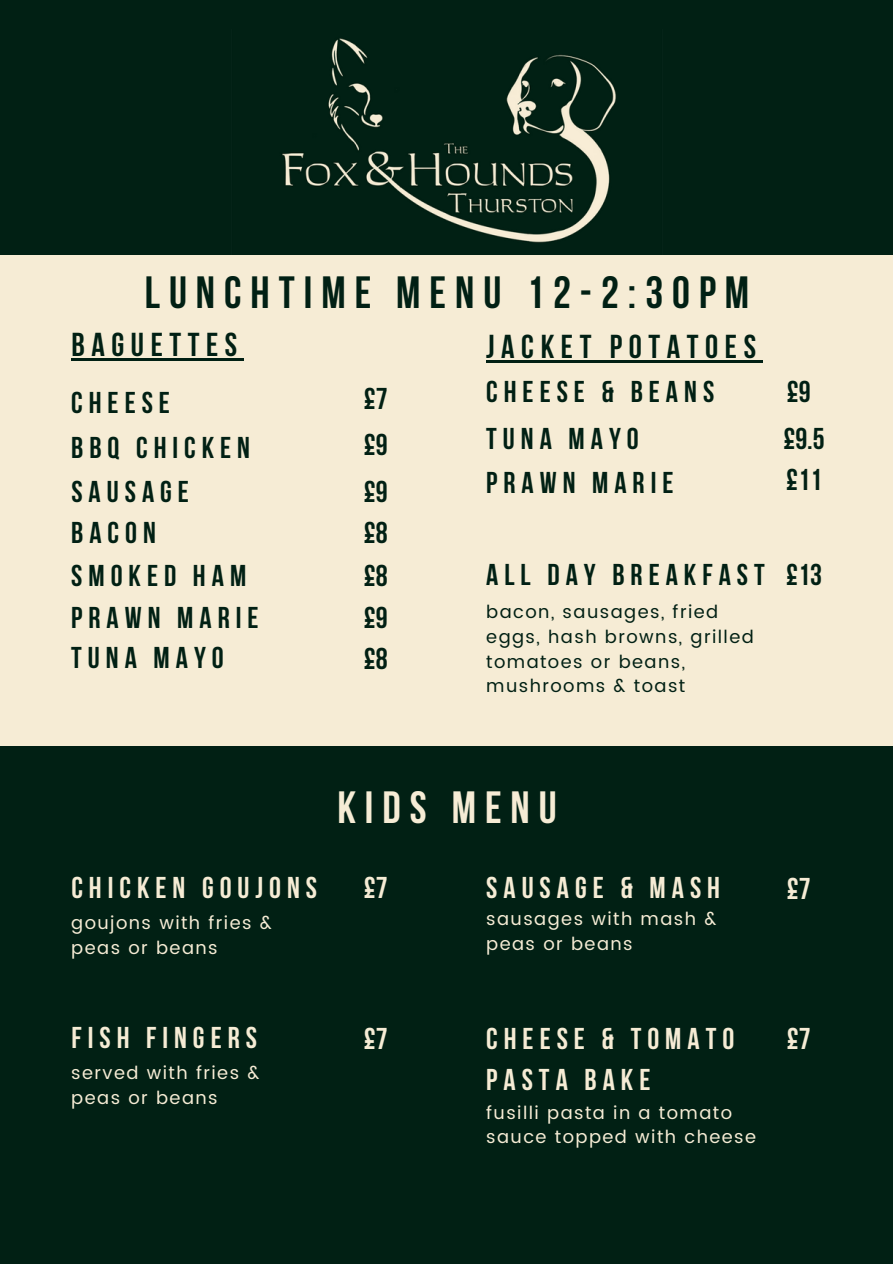
<style>
.page{position:relative;width:893px;height:1264px;background:#fff}
.page>*{position:absolute;margin:0;border:0;box-sizing:border-box;transform-origin:0 0}
.t1{font:700 45px "Bebas Neue";letter-spacing:.2em;color:#012014}
.t2{font:700 45px "Bebas Neue";letter-spacing:.2em;color:#f6ecd5}
.t3{font:700 33px "Bebas Neue";letter-spacing:.2em;color:#012014}
.t4{font:700 30px "Bebas Neue";letter-spacing:.2em;color:#012014}
.t5{font:700 30px/41.7px "Bebas Neue";letter-spacing:.2em;color:#f6ecd5}
.t6{font:18px/24.8px "Poppins";letter-spacing:.08em;color:#f6ecd5}
.t7{font:18px/24.8px "Poppins";letter-spacing:.08em;color:#012014}
</style>
<div class="page">
<div style="left:0;top:0;width:892px;height:1263px;background:#012014"></div>
<div style="left:0;top:255px;width:892px;height:491px;background:#f6ecd5"></div>
<img style="left:282px;top:38px;width:334px;height:205px">
<hr style="left:71px;top:358px;width:173px;height:2px;background:#012014">
<hr style="left:486px;top:360px;width:276px;height:2px;background:#012014">
<h1 class="t1" style="left:145px;top:275px;width:606px">LUNCHTIME MENU 12-2:30PM</h1>
<h2 class="t3" style="left:71px;top:331px;width:167px">BAGUETTES</h2>
<h3 class="t4" style="left:71px;top:390px;width:100px">CHEESE</h3>
<p class="t3" style="left:486px;top:333px;width:271px">JACKET POTATOES</p>
<h3 class="t4" style="left:364px;top:386px;width:25px">£7</h3>
<h3 class="t4" style="left:786px;top:379px;width:25px">£9</h3>
<h3 class="t4" style="left:486px;top:379px;width:229px">CHEESE &amp; BEANS</h3>
<h3 class="t4" style="left:71px;top:435px;width:180px">BBQ CHICKEN</h3>
<h2 class="t4" style="left:364px;top:433px;width:25px">£9</h2>
<h3 class="t4" style="left:71px;top:479px;width:119px">SAUSAGE</h3>
<h3 class="t4" style="left:364px;top:479px;width:25px">£9</h3>
<h2 class="t4" style="left:71px;top:520px;width:86px">BACON</h2>
<h2 class="t4" style="left:364px;top:520px;width:25px">£8</h2>
<p class="t4" style="left:71px;top:563px;width:176px">SMOKED HAM</p>
<h1 class="t4" style="left:364px;top:563px;width:25px">£8</h1>
<h3 class="t4" style="left:71px;top:605px;width:189px">PRAWN MARIE</h3>
<h2 class="t4" style="left:364px;top:605px;width:25px">£9</h2>
<h3 class="t4" style="left:71px;top:646px;width:154px">TUNA MAYO</h3>
<p class="t4" style="left:364px;top:647px;width:25px">£8</p>
<h2 class="t4" style="left:486px;top:427px;width:154px">TUNA MAYO</h2>
<h3 class="t4" style="left:783px;top:427px;width:43px">£9.5</h3>
<p class="t4" style="left:486px;top:471px;width:189px">PRAWN MARIE</p>
<h2 class="t4" style="left:786px;top:467px;width:37px">£11</h2>
<h3 class="t4" style="left:486px;top:562px;width:280px">ALL DAY BREAKFAST</h3>
<h2 class="t7" style="left:486px;top:599px;width:269px">bacon, sausages, fried eggs, hash browns, grilled tomatoes or beans, mushrooms &amp; toast</h2>
<p class="t4" style="left:786px;top:562px;width:37px">£13</p>
<h2 class="t2" style="left:337px;top:788px;width:221px">KIDS MENU</h2>
<h2 class="t5" style="left:71px;top:869px;width:247px">CHICKEN GOUJONS</h2>
<h3 class="t5" style="left:364px;top:869px;width:25px">£7</h3>
<h2 class="t6" style="left:71px;top:910px;width:202px">goujons with fries &amp; peas or beans</h2>
<h2 class="t5" style="left:71px;top:1019px;width:187px">FISH FINGERS</h2>
<h2 class="t5" style="left:364px;top:1020px;width:25px">£7</h2>
<h3 class="t6" style="left:71px;top:1060px;width:190px">served with fries &amp; peas or beans</h3>
<h3 class="t5" style="left:486px;top:869px;width:235px">SAUSAGE &amp; MASH</h3>
<h3 class="t6" style="left:486px;top:906px;width:232px">sausages with mash &amp; peas or beans</h3>
<h3 class="t5" style="left:486px;top:1020px;width:249px">CHEESE &amp; TOMATO<br>PASTA BAKE</h3>
<h2 class="t6" style="left:486px;top:1099px;width:271px">fusilli pasta in a tomato sauce topped with cheese</h2>
<h2 class="t5" style="left:786px;top:871px;width:25px">£7</h2>
<h3 class="t5" style="left:786px;top:1020px;width:25px">£7</h3>
</div>
